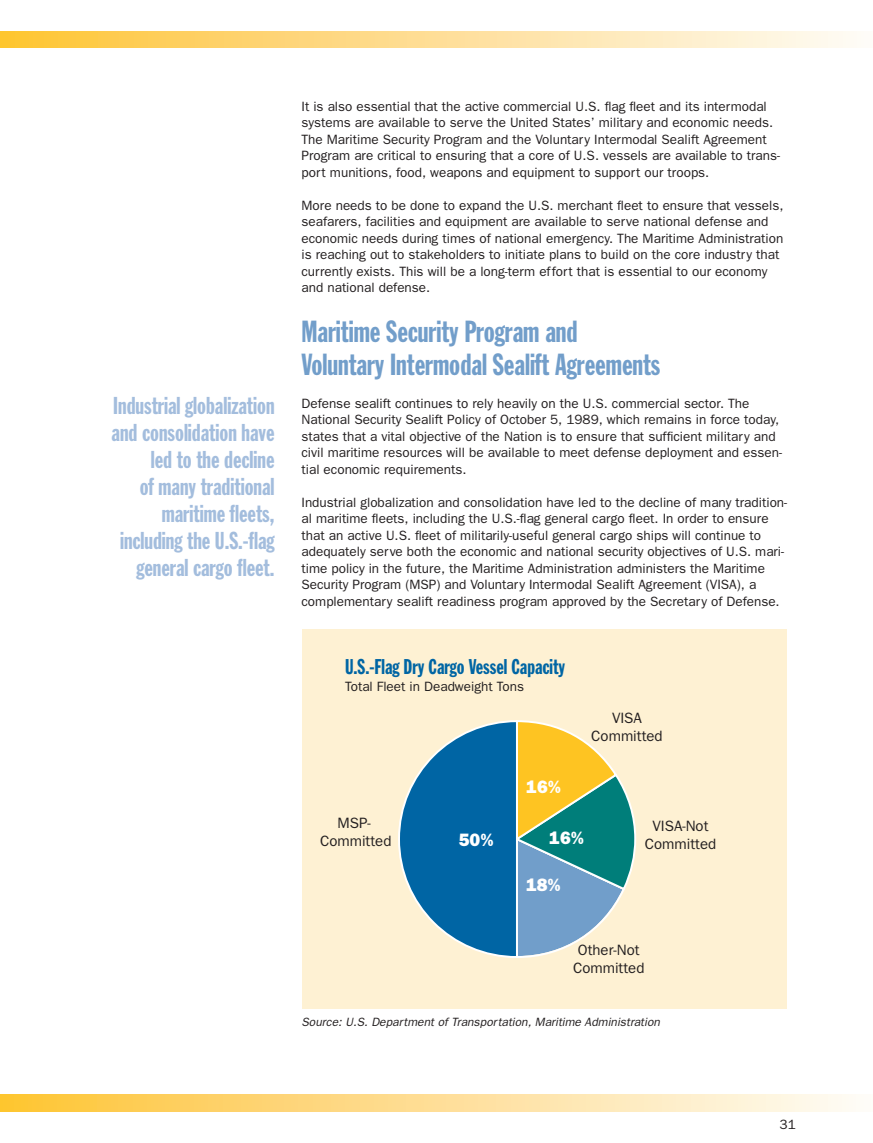
<style>
.page{position:relative;width:873px;height:1143px;background:#fff}
.page>*{position:absolute;margin:0;border:0;box-sizing:border-box;transform-origin:0 0}
.t1{font:30px/33px "Franklin Gothic Extra Cond";color:#729eca}
.t2{font:24px/27px "Franklin Gothic Extra Cond";color:#a3bddd;text-align:right}
.t3{font:21px "Franklin Gothic Extra Cond";color:#0065a4}
.t4{font:800 18px "Franklin Gothic";color:#fff}
.t5{font:15px/18px "Franklin Gothic";color:#231f20;text-align:center}
.t6{font:13.5px/16.5px "Franklin Gothic";color:#231f20}
.t7{font:italic 12px "Franklin Gothic";color:#231f20}
</style>
<div class="page">
<div style="left:0;top:32px;width:873px;height:16px;background:linear-gradient(to right,#fec335,#fefbf8)"></div>
<div style="left:0;top:1095px;width:873px;height:17px;background:linear-gradient(to right,#fec335,#fefbf8)"></div>
<div style="left:302px;top:629px;width:485px;height:380px;background:#fef1d3"></div>
<svg style="left:398px;top:720px;width:238px;height:238px"></svg>
<h2 class="t2" style="left:112px;top:393px;width:164px">Industrial globalization and consolidation have led to the decline<br>of many traditional maritime fleets, including the U.S.-flag general cargo fleet.</h2>
<p class="t6" style="left:302px;top:98px;width:480px">It is also essential that the active commercial U.S. flag fleet and its intermodal systems are available to serve the United States’ military and economic needs.<br>The Maritime Security Program and the Voluntary Intermodal Sealift Agreement Program are critical to ensuring that a core of U.S. vessels are available to trans&shy;port munitions, food, weapons and equipment to support our troops.</p>
<p class="t6" style="left:302px;top:197px;width:484px">More needs to be done to expand the U.S. merchant fleet to ensure that vessels, seafarers, facilities and equipment are available to serve national defense and economic needs during times of national emergency. The Maritime Administration is reaching out to stakeholders to initiate plans to build on the core industry that currently exists. This will be a long-term effort that is essential to our economy and national defense.</p>
<h1 class="t1" style="left:302px;top:316px;width:360px">Maritime Security Program and<br>Voluntary Intermodal Sealift Agreements</h1>
<p class="t6" style="left:302px;top:395px;width:482px">Defense sealift continues to rely heavily on the U.S. commercial sector. The National Security Sealift Policy of October 5, 1989, which remains in force today, states that a vital objective of the Nation is to ensure that sufficient military and civil maritime resources will be available to meet defense deployment and essen&shy;tial economic requirements.</p>
<p class="t6" style="left:302px;top:494px;width:487px">Industrial globalization and consolidation have led to the decline of many tradition&shy;al maritime fleets, including the U.S.-flag general cargo fleet. In order to ensure that an active U.S. fleet of militarily-useful general cargo ships will continue to adequately serve both the economic and national security objectives of U.S. mari&shy;time policy in the future, the Maritime Administration administers the Maritime Security Program (MSP) and Voluntary Intermodal Sealift Agreement (VISA), a complementary sealift readiness program approved by the Secretary of Defense.</p>
<h3 class="t3" style="left:345px;top:656px;width:222px">U.S.-Flag Dry Cargo Vessel Capacity</h3>
<p class="t6" style="left:345px;top:678px;width:181px">Total Fleet in Deadweight Tons</p>
<p class="t5" style="left:591px;top:709px;width:73px">VISA<br>Committed</p>
<p class="t5" style="left:320px;top:814px;width:73px">MSP-<br>Committed</p>
<h3 class="t4" style="left:456px;top:828px;width:36px">50%</h3>
<h3 class="t4" style="left:459px;top:829px;width:36px">50%</h3>
<h3 class="t4" style="left:526px;top:776px;width:36px">16%</h3>
<h3 class="t4" style="left:549px;top:827px;width:36px">16%</h3>
<h3 class="t4" style="left:526px;top:874px;width:36px">18%</h3>
<p class="t5" style="left:645px;top:817px;width:73px">VISA-Not<br>Committed</p>
<p class="t5" style="left:573px;top:941px;width:73px">Other-Not<br>Committed</p>
<p class="t7" style="left:302px;top:1015px;width:360px">Source: U.S. Department of Transportation, Maritime Administration</p>
<p class="t6" style="left:780px;top:1116px;width:18px">31</p>
</div>
